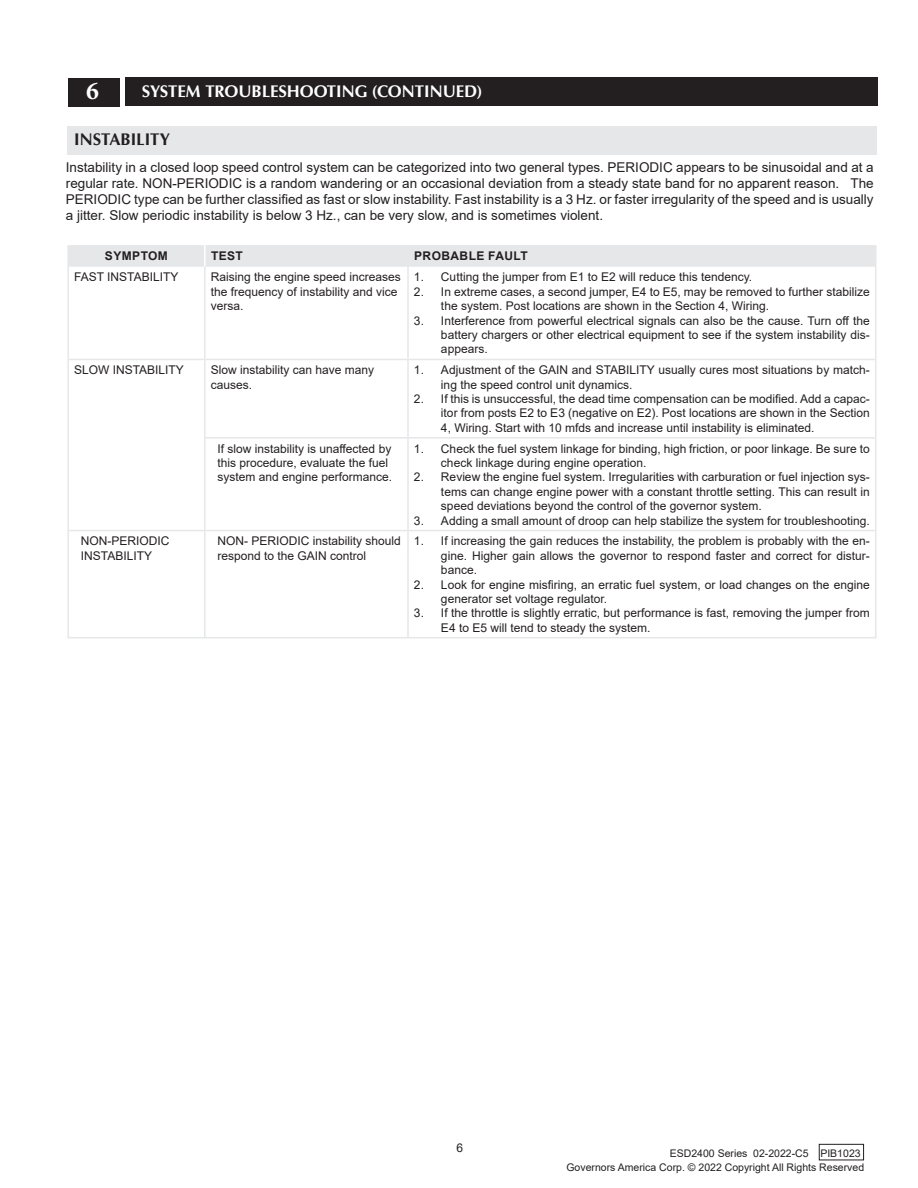
<style>
.page{position:relative;width:918px;height:1188px;background:#fff}
.page>*{position:absolute;margin:0;border:0;box-sizing:border-box;transform-origin:0 0}
.t1{font:700 25.5px "Minion Pro";color:#fff}
.t2{font:700 16.8px "URW Classico";color:#fff}
.t3{font:700 16.8px "URW Classico";color:#231f20}
.t4{font:13.5px/16.2px "Arial";color:#231f20;text-align:justify}
.t5{font:12px/14.4px "Arial";color:#231f20}
.t6{font:700 12px "Arial";letter-spacing:.035em;color:#231f20}
.t7{font:10.5px "Arial";color:#231f20}
</style>
<div class="page">
<div style="left:819px;top:1144px;width:45px;height:16px;border:1px solid #231f20"></div>
<div style="left:125px;top:78px;width:753px;height:28px;background:#231f20"></div>
<div style="left:68px;top:78px;width:52px;height:29px;background:#231f20"></div>
<hr style="left:67px;top:267px;width:2px;height:92px;background:#e6e7e9">
<hr style="left:204px;top:267px;width:2px;height:92px;background:#e6e7e9">
<hr style="left:407px;top:267px;width:2px;height:92px;background:#e6e7e9">
<hr style="left:875px;top:267px;width:1px;height:92px;background:#e6e7e9">
<hr style="left:67px;top:359px;width:138px;height:1px;background:#e6e7e9">
<hr style="left:67px;top:360px;width:2px;height:78px;background:#e6e7e9">
<hr style="left:205px;top:359px;width:203px;height:1px;background:#e6e7e9">
<hr style="left:204px;top:360px;width:2px;height:77px;background:#e6e7e9">
<hr style="left:408px;top:359px;width:468px;height:1px;background:#e6e7e9">
<hr style="left:407px;top:360px;width:2px;height:77px;background:#e6e7e9">
<hr style="left:875px;top:360px;width:1px;height:77px;background:#e6e7e9">
<hr style="left:67px;top:438px;width:2px;height:92px;background:#e6e7e9">
<hr style="left:204px;top:437px;width:204px;height:2px;background:#e6e7e9">
<hr style="left:204px;top:439px;width:2px;height:91px;background:#e6e7e9">
<hr style="left:408px;top:437px;width:468px;height:2px;background:#e6e7e9">
<hr style="left:407px;top:439px;width:2px;height:91px;background:#e6e7e9">
<hr style="left:875px;top:439px;width:1px;height:91px;background:#e6e7e9">
<hr style="left:67px;top:530px;width:138px;height:1px;background:#e6e7e9">
<hr style="left:67px;top:531px;width:2px;height:106px;background:#e6e7e9">
<hr style="left:205px;top:530px;width:203px;height:1px;background:#e6e7e9">
<hr style="left:204px;top:531px;width:2px;height:106px;background:#e6e7e9">
<hr style="left:408px;top:530px;width:468px;height:1px;background:#e6e7e9">
<hr style="left:407px;top:531px;width:2px;height:106px;background:#e6e7e9">
<hr style="left:875px;top:531px;width:1px;height:106px;background:#e6e7e9">
<hr style="left:67px;top:637px;width:138px;height:1px;background:#e6e7e9">
<hr style="left:205px;top:637px;width:203px;height:1px;background:#e6e7e9">
<hr style="left:408px;top:637px;width:468px;height:1px;background:#e6e7e9">
<hr style="left:67px;top:245px;width:2px;height:22px;background:#e6e7e9">
<div style="left:69px;top:245px;width:807px;height:22px;background:#e6e7e9"></div>
<div style="left:68px;top:126px;width:809px;height:29px;background:#e6e7e9"></div>
<h1 class="t1" style="left:86px;top:73px;width:14px">6</h1>
<h2 class="t2" style="left:142px;top:81px;width:96px">SYSTE M TROUB</h2>
<h2 class="t2" style="left:262px;top:81px;width:51px">LESHOOT</h2>
<h2 class="t2" style="left:336px;top:81px;width:147px">ING (CONTI NUED)</h2>
<h2 class="t3" style="left:74px;top:129px;width:11px">INSTAB</h2>
<h2 class="t3" style="left:131px;top:129px;width:41px">ILITY</h2>
<p class="t4" style="left:66px;top:159px;width:809px">Instability in a closed loop speed control system can be categorized into two general types. PERIODIC appears to be sinusoidal and at a regular rate. NON-PERIODIC is a random wandering or an occasional deviation from a steady state band for no apparent reason. The PERIODIC type can be further classified as fast or slow instability. Fast instability is a 3 Hz. or faster irregularity of the speed and is usually a jitter. Slow periodic instability is below 3 Hz., can be very slow, and is sometimes violent.</p>
<p class="t6" style="left:105px;top:247px;width:64px">SYMPTOM</p>
<p class="t6" style="left:211px;top:247px;width:25px">TEST</p>
<p class="t6" style="left:414px;top:247px;width:99px">PROBABLE FAULT</p>
<p class="t5" style="left:74px;top:270px;width:106px">FAST INSTABILITY</p>
<p class="t5" style="left:211px;top:270px;width:192px">Raising the engine speed increases the frequency of instability and vice versa.</p>
<p class="t5" style="left:414px;top:270px;width:340px">1. Cutting the jumper from E1 to E2 will reduce this tendency.</p>
<p class="t5" style="left:441px;top:284px;width:430px;text-indent:-27px">2. In extreme cases, a second jumper, E4 to E5, may be removed to further stabilize the system. Post locations are shown in the Section 4, Wiring.</p>
<p class="t5" style="left:441px;top:313px;width:430px;text-align:justify;text-indent:-27px">3. Interference from powerful electrical signals can also be the cause. Turn off the battery chargers or other electrical equipment to see if the system instability dis&shy;appears.</p>
<p class="t5" style="left:74px;top:363px;width:111px">SLOW INSTABILITY</p>
<p class="t5" style="left:211px;top:363px;width:165px">Slow instability can have many causes.</p>
<p class="t5" style="left:441px;top:363px;width:430px;text-indent:-27px">1. Adjustment of the GAIN and STABILITY usually cures most situations by match&shy;ing the speed control unit dynamics.</p>
<p class="t5" style="left:441px;top:392px;width:430px;text-align:justify;text-indent:-27px">2. If this is unsuccessful, the dead time compensation can be modified. Add a capac&shy;itor from posts E2 to E3 (negative on E2). Post locations are shown in the Section 4, Wiring. Start with 10 mfds and increase until instability is eliminated.</p>
<p class="t5" style="left:218px;top:441px;width:176px">If slow instability is unaffected by this procedure, evaluate the fuel system and engine performance.</p>
<p class="t5" style="left:441px;top:441px;width:430px;text-indent:-27px">1. Check the fuel system linkage for binding, high friction, or poor linkage. Be sure to check linkage during engine operation.</p>
<p class="t5" style="left:441px;top:470px;width:430px;text-align:justify;text-indent:-27px">2. Review the engine fuel system. Irregularities with carburation or fuel injection sys&shy;tems can change engine power with a constant throttle setting. This can result in speed deviations beyond the control of the governor system.</p>
<p class="t5" style="left:414px;top:513px;width:457px">3. Adding a small amount of droop can help stabilize the system for troubleshooting.</p>
<p class="t5" style="left:81px;top:534px;width:90px">NON-PERIODIC<br>INSTABILITY</p>
<p class="t5" style="left:218px;top:534px;width:185px">NON- PERIODIC instability should respond to the GAIN control</p>
<p class="t5" style="left:441px;top:534px;width:430px;text-align:justify;text-indent:-27px">1. If increasing the gain reduces the instability, the problem is probably with the en&shy;gine. Higher gain allows the governor to respond faster and correct for distur&shy;bance.</p>
<p class="t5" style="left:441px;top:577px;width:430px;text-indent:-27px">2. Look for engine misfiring, an erratic fuel system, or load changes on the engine generator set voltage regulator.</p>
<p class="t5" style="left:441px;top:606px;width:430px;text-indent:-27px">3. If the throttle is slightly erratic, but performance is fast, removing the jumper from<br>E4 to E5 will tend to steady the system.</p>
<p class="t5" style="left:457px;top:1141px;width:8px">6</p>
<p class="t7" style="left:670px;top:1146px;width:192px">ESD2400 Series 02-2022-C5 PIB1023</p>
<p class="t7" style="left:566px;top:1160px;width:299px">Governors America Corp. © 2022 Copyright All Rights Reserved</p>
</div>
